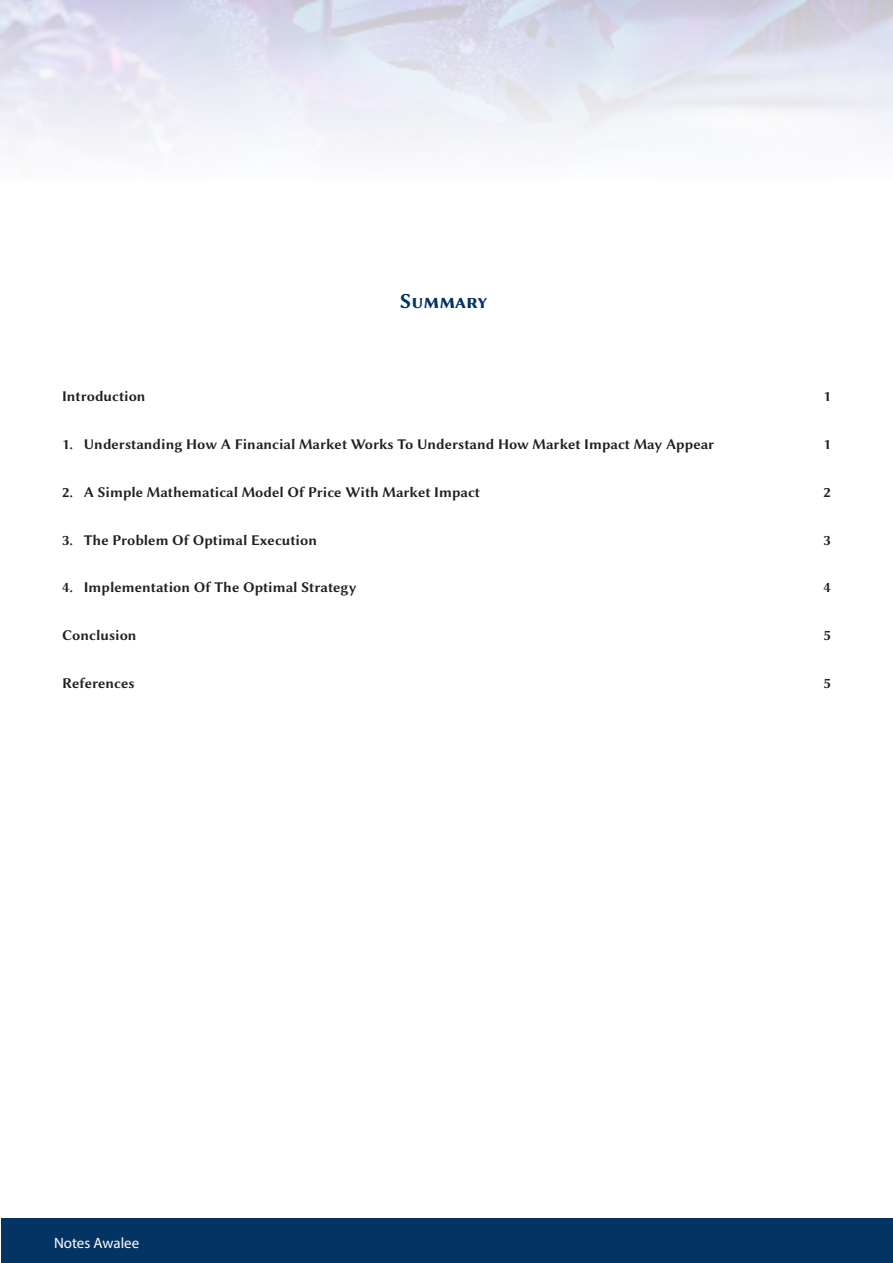
<style>
.page{position:relative;width:893px;height:1263px;background:#fff}
.page>*{position:absolute;margin:0;border:0;box-sizing:border-box;transform-origin:0 0}
.t1{font:21.45px "Lin Biolinum TB";color:#043464}
.t2{font:15px "Lin Biolinum TB";color:#231f20}
.t3{font:15px "Myriad Pro";color:#fff}
</style>
<div class="page">
<div style="left:1px;top:1219px;width:892px;height:44px;background:#043464"></div>
<p class="t1" style="left:400px;top:286px;width:89px">Summary</p>
<p class="t2" style="left:62px;top:386px;width:85px">Introduction</p>
<p class="t2" style="left:823px;top:386px;width:9px">1</p>
<p class="t2" style="left:62px;top:433px;width:654px">1. Understanding How A Financial Market Works To Understand How Market Impact May Appear</p>
<p class="t2" style="left:823px;top:433px;width:9px">1</p>
<p class="t2" style="left:62px;top:481px;width:419px">2. A Simple Mathematical Model Of Price With Market Impact</p>
<p class="t2" style="left:823px;top:481px;width:9px">2</p>
<p class="t2" style="left:62px;top:529px;width:257px">3. The Problem Of Optimal Execution</p>
<p class="t2" style="left:823px;top:529px;width:9px">3</p>
<p class="t2" style="left:62px;top:577px;width:296px">4. Implementation Of The Optimal Strategy</p>
<p class="t2" style="left:823px;top:577px;width:9px">4</p>
<p class="t2" style="left:62px;top:625px;width:76px">Conclusion</p>
<p class="t2" style="left:823px;top:625px;width:9px">5</p>
<p class="t2" style="left:62px;top:673px;width:74px">References</p>
<p class="t2" style="left:823px;top:673px;width:9px">5</p>
<p class="t3" style="left:54px;top:1233px;width:87px">Notes Awalee</p>
</div>
